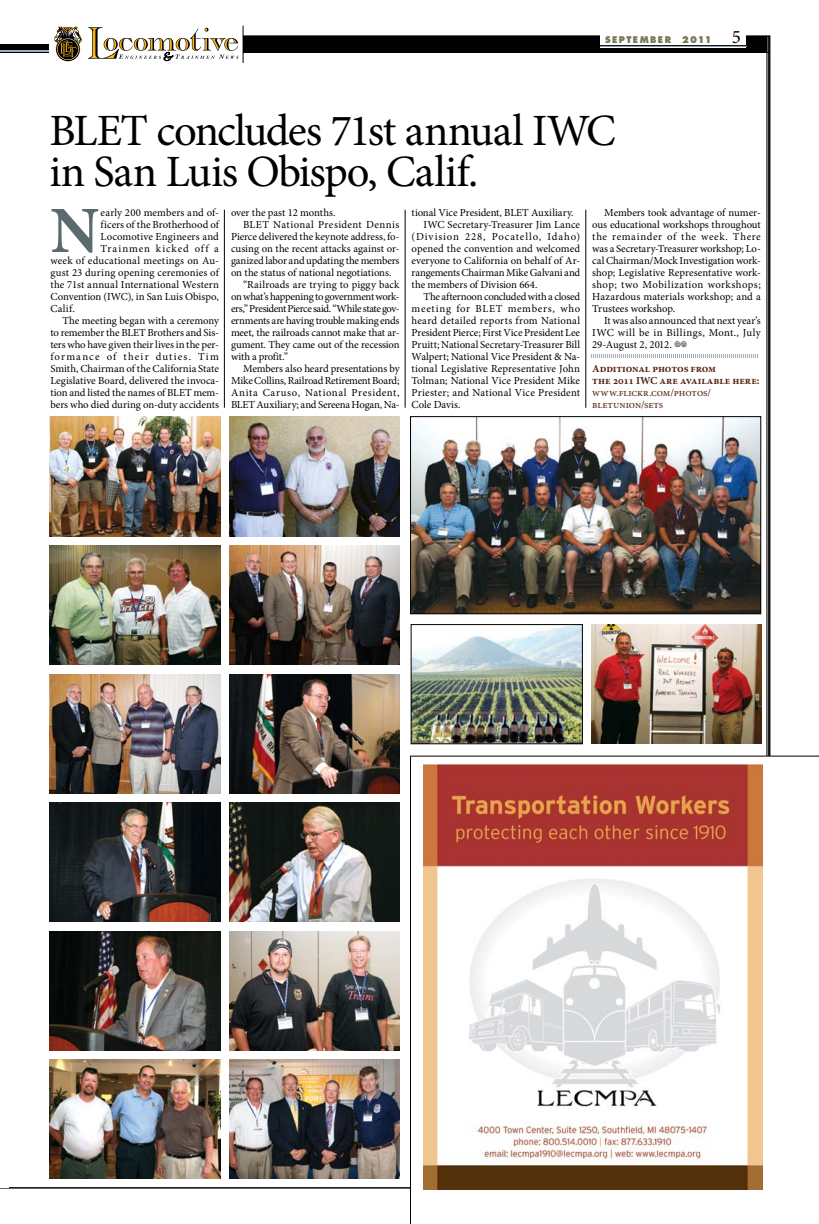
<style>
.page{position:relative;width:819px;height:1224px;background:#fff}
.page>*{position:absolute;margin:0;border:0;box-sizing:border-box;transform-origin:0 0}
.t1{font:700 66.1px "Minion Pro";color:#5a6a6d}
.t2{font:44.7px/41.3px "Minion Pro";letter-spacing:-.04em;color:#000}
.t3{font:10.8px/12px "Minion Pro";color:#000;text-align:justify}
.t4{font:700 10.8px/12px "Minion Pro";letter-spacing:-.01em;color:#55240f}
.t5{font:10.8px/12px "Minion Pro";letter-spacing:-.005em;color:#55240f}
.t6{font:10.8px "Minion Pro";letter-spacing:-.035em;color:#000}
.t7{font:10.8px "Minion Pro";letter-spacing:.04em;color:#000}
.t8{font:800 9px "Futura Std";letter-spacing:.165em;color:#747955;scale:.94 1}
.s1{font-family:"Minion Pro";font-weight:400;font-size:19px;color:#000}
</style>
<div class="page">
<div style="left:0;top:36px;width:767px;height:17px;background:#000"></div>
<div style="left:600px;top:25px;width:146px;height:23px;background:#fff"></div>
<hr style="left:768px;top:36px;width:1px;height:1152px;background:#000">
<svg style="left:768px;top:36px;width:2px;height:17px"></svg>
<hr style="left:600px;top:46px;width:146px;height:1px;background:#94b0be">
<hr style="left:767px;top:36px;width:1px;height:1152px;background:#000">
<hr style="left:593px;top:45px;width:153px;height:1px;background:#000">
<hr style="left:0;top:50px;width:73px;height:2px;background:#94b0be">
<div style="left:0;top:35px;width:51px;height:9px;background:#fff"></div>
<div style="left:50px;top:34px;width:193px;height:26px;background:#fff"></div>
<svg style="left:88px;top:27px;width:150px;height:34px"></svg>
<svg style="left:54px;top:26px;width:28px;height:36px"></svg>
<hr style="left:243px;top:26px;width:1px;height:37px;background:#000">
<hr style="left:224px;top:210px;width:1px;height:198px;background:#000">
<svg style="left:410px;top:756px;width:409px;height:468px"></svg>
<img style="left:424px;top:765px;width:338px;height:425px">
<hr style="left:405px;top:210px;width:1px;height:198px;background:#000">
<hr style="left:586px;top:210px;width:1px;height:198px;background:#000">
<img style="left:412px;top:418px;width:347px;height:194px">
<div style="left:410px;top:416px;width:351px;height:198px;border:1px solid #000"></div>
<img style="left:230px;top:416px;width:169px;height:120px">
<img style="left:49px;top:416px;width:171px;height:120px">
<img style="left:230px;top:546px;width:169px;height:119px">
<img style="left:49px;top:546px;width:171px;height:119px">
<img style="left:230px;top:674px;width:169px;height:119px">
<img style="left:49px;top:674px;width:171px;height:119px">
<img style="left:230px;top:802px;width:169px;height:120px">
<img style="left:49px;top:802px;width:171px;height:120px">
<img style="left:230px;top:931px;width:169px;height:119px">
<img style="left:49px;top:931px;width:171px;height:119px">
<img style="left:230px;top:1060px;width:169px;height:119px">
<img style="left:49px;top:1060px;width:171px;height:119px">
<img style="left:592px;top:625px;width:169px;height:119px">
<img style="left:413px;top:626px;width:168px;height:116px">
<div style="left:411px;top:624px;width:172px;height:120px;border:1px solid #000"></div>
<svg style="left:591px;top:354px;width:167px;height:4px"></svg>
<p class="t8" style="left:605px;top:33px;width:146px">SEPTEMBER 2011 <span class="s1">5</span></p>
<h2 class="t2" style="left:50px;top:110px;width:568px">BLET concludes 71st annual IWC in San Luis Obispo, Calif.</h2>
<h1 class="t1" style="left:50px;top:184px;width:50px">N</h1>
<p class="t3" style="left:101px;top:207px;width:120px">early 200 members and of-</p>
<p class="t3" style="left:101px;top:219px;width:121px">ficers of the Brotherhood of</p>
<p class="t3" style="left:101px;top:231px;width:120px">Locomotive Engineers and</p>
<p class="t3" style="left:101px;top:243px;width:120px">Trainmen kicked off a</p>
<p class="t3" style="left:50px;top:255px;width:170px">week of educational meetings on Au-</p>
<p class="t3" style="left:50px;top:267px;width:171px">gust 23 during opening ceremonies of</p>
<p class="t3" style="left:50px;top:279px;width:170px">the 71st annual International Western</p>
<p class="t3" style="left:50px;top:291px;width:170px">Convention (IWC), in San Luis Obispo,</p>
<p class="t3" style="left:50px;top:303px;width:26px">Calif.</p>
<p class="t3" style="left:62px;top:315px;width:158px">The meeting began with a ceremony</p>
<p class="t3" style="left:50px;top:327px;width:170px">to remember the BLET Brothers and Sis-</p>
<p class="t3" style="left:50px;top:339px;width:170px">ters who have given their lives in the per-</p>
<p class="t3" style="left:50px;top:351px;width:170px">formance of their duties. Tim</p>
<p class="t3" style="left:50px;top:363px;width:170px">Smith, Chairman of the California State</p>
<p class="t3" style="left:50px;top:375px;width:170px">Legislative Board, delivered the invoca-</p>
<p class="t3" style="left:50px;top:387px;width:170px">tion and listed the names of BLET mem-</p>
<p class="t3" style="left:50px;top:399px;width:170px">bers who died during on-duty accidents</p>
<p class="t3" style="left:231px;top:207px;width:106px">over the past 12 months.</p>
<p class="t7" style="left:243px;top:217px;width:158px">BLET National President Dennis</p>
<p class="t3" style="left:231px;top:231px;width:170px">Pierce delivered the keynote address, fo-</p>
<p class="t3" style="left:231px;top:243px;width:170px">cusing on the recent attacks against or-</p>
<p class="t3" style="left:231px;top:255px;width:170px">ganized labor and updating the members</p>
<p class="t3" style="left:231px;top:267px;width:162px">on the status of national negotiations.</p>
<p class="t3" style="left:243px;top:279px;width:158px">“Railroads are trying to piggy back</p>
<p class="t3" style="left:231px;top:291px;width:170px">on what’s happening to government work-</p>
<p class="t3" style="left:231px;top:303px;width:170px">ers,” President Pierce said. “While state gov-</p>
<p class="t3" style="left:231px;top:315px;width:170px">ernments are having trouble making ends</p>
<p class="t3" style="left:231px;top:327px;width:170px">meet, the railroads cannot make that ar-</p>
<p class="t3" style="left:231px;top:339px;width:170px">gument. They came out of the recession</p>
<p class="t3" style="left:231px;top:351px;width:59px">with a profit.”</p>
<p class="t3" style="left:243px;top:363px;width:158px">Members also heard presentations by</p>
<p class="t3" style="left:231px;top:375px;width:170px">Mike Collins, Railroad Retirement Board;</p>
<p class="t3" style="left:231px;top:387px;width:170px">Anita Caruso, National President,</p>
<p class="t6" style="left:231px;top:397px;width:170px">BLET Auxiliary; and Sereena Hogan, Na-</p>
<p class="t3" style="left:412px;top:207px;width:164px">tional Vice President, BLET Auxiliary.</p>
<p class="t3" style="left:424px;top:219px;width:158px">IWC Secretary-Treasurer Jim Lance</p>
<p class="t3" style="left:412px;top:231px;width:170px">(Division 228, Pocatello, Idaho)</p>
<p class="t3" style="left:412px;top:243px;width:170px">opened the convention and welcomed</p>
<p class="t3" style="left:412px;top:255px;width:170px">everyone to California on behalf of Ar-</p>
<p class="t3" style="left:412px;top:267px;width:170px">rangements Chairman Mike Galvani and</p>
<p class="t3" style="left:412px;top:278px;width:128px">the members of Division 664.</p>
<p class="t3" style="left:424px;top:290px;width:158px">The afternoon concluded with a closed</p>
<p class="t3" style="left:412px;top:302px;width:170px">meeting for BLET members, who</p>
<p class="t3" style="left:412px;top:314px;width:170px">heard detailed reports from National</p>
<p class="t3" style="left:412px;top:326px;width:170px">President Pierce; First Vice President Lee</p>
<p class="t3" style="left:412px;top:338px;width:170px">Pruitt; National Secretary-Treasurer Bill</p>
<p class="t3" style="left:412px;top:350px;width:170px">Walpert; National Vice President &amp; Na-</p>
<p class="t3" style="left:412px;top:362px;width:170px">tional Legislative Representative John</p>
<p class="t3" style="left:412px;top:374px;width:170px">Tolman; National Vice President Mike</p>
<p class="t3" style="left:412px;top:386px;width:170px">Priester; and National Vice President</p>
<p class="t3" style="left:412px;top:398px;width:51px">Cole Davis.</p>
<p class="t3" style="left:592px;top:206px;width:170px;text-indent:12px">Members took advantage of numer&shy;ous educational workshops throughout the remainder of the week. There was a Secretary-Treasurer workshop; Lo&shy;cal Chairman/Mock Investigation work&shy;shop; Legislative Representative work&shy;shop; two Mobilization workshops; Hazardous materials workshop; and a Trustees workshop.</p>
<p class="t3" style="left:592px;top:314px;width:170px;text-indent:12px">It was also announced that next year’s IWC will be in Billings, Mont., July 29-August 2, 2012. •</p>
<p class="t4" style="left:592px;top:362px;width:169px">Additional photos from<br>the 2011 IWC are available here:</p>
<p class="t5" style="left:592px;top:387px;width:120px">www.flickr.com/photos/ bletunion/sets</p>
</div>
